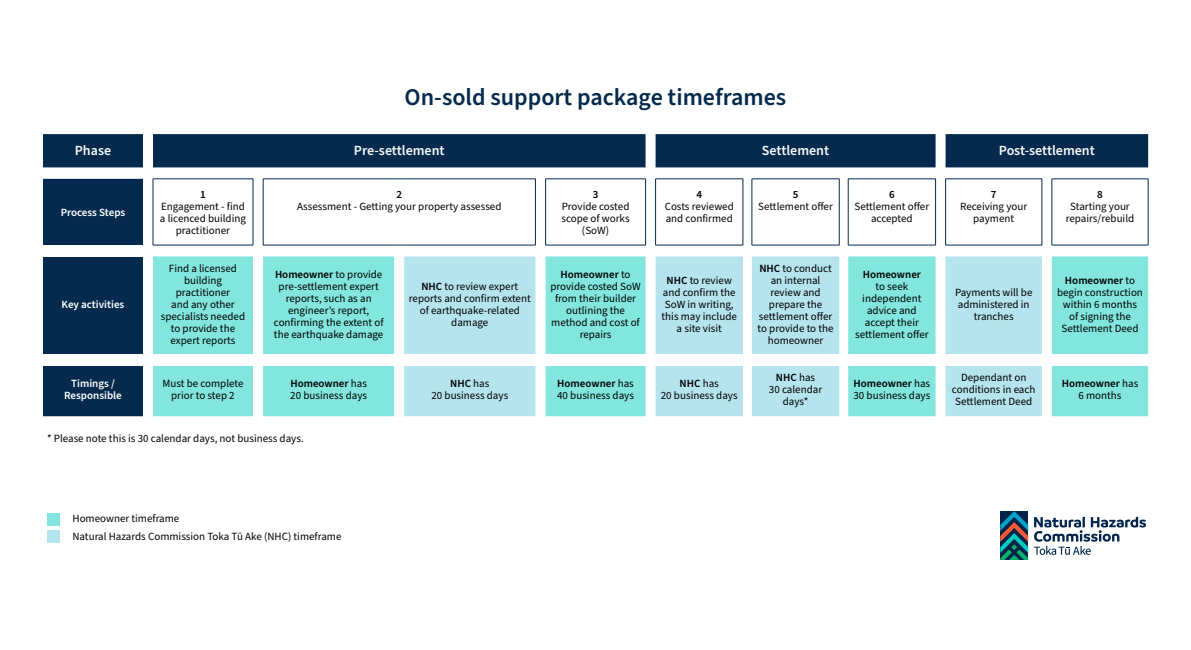
<style>
.page{position:relative;width:1191px;height:650px;background:#fff}
.page>*{position:absolute;margin:0;border:0;box-sizing:border-box;transform-origin:0 0}
.t1{font:600 24px "Source Sans Pro";color:#052a4d}
.t2{font:600 14px "Source Sans Pro";color:#f7f7f7}
.t3{font:11px/12px "Source Sans Pro";color:#000;text-align:center}
.t4{font:600 11px "Source Sans Pro";color:#000}
.t5{font:600 11px/12px "Source Sans Pro";color:#fff;text-align:center}
.s1{font-weight:600}
.s2{font-weight:400}
</style>
<div class="page">
<svg style="left:43px;top:134px;width:1105px;height:282px;fill:#052a4d"></svg>
<svg style="left:143px;top:179px;width:1005px;height:66px"></svg>
<div style="left:43px;top:245px;width:1105px;height:11px;background:#fff"></div>
<svg style="left:153px;top:256px;width:995px;height:160px;background:#8ae7e1"></svg>
<svg style="left:394px;top:256px;width:10px;height:160px"></svg>
<svg style="left:404px;top:256px;width:638px;height:160px;background:#ace6eb"></svg>
<div style="left:43px;top:355px;width:1105px;height:11px;background:#fff"></div>
<hr style="left:153px;top:179px;width:100px;height:1px;background:#052a4d">
<hr style="left:153px;top:179px;width:1px;height:66px;background:#052a4d">
<hr style="left:253px;top:179px;width:1px;height:66px;background:#052a4d">
<hr style="left:153px;top:245px;width:100px;height:1px;background:#052a4d">
<hr style="left:263px;top:179px;width:131px;height:1px;background:#052a4d">
<hr style="left:263px;top:179px;width:1px;height:66px;background:#052a4d">
<hr style="left:404px;top:179px;width:132px;height:1px;background:#052a4d">
<hr style="left:535px;top:179px;width:1px;height:66px;background:#052a4d">
<hr style="left:263px;top:245px;width:131px;height:1px;background:#052a4d">
<hr style="left:404px;top:245px;width:132px;height:1px;background:#052a4d">
<hr style="left:545px;top:179px;width:101px;height:1px;background:#052a4d">
<hr style="left:545px;top:179px;width:1px;height:66px;background:#052a4d">
<hr style="left:645px;top:179px;width:1px;height:66px;background:#052a4d">
<hr style="left:545px;top:245px;width:101px;height:1px;background:#052a4d">
<hr style="left:655px;top:179px;width:88px;height:1px;background:#052a4d">
<hr style="left:655px;top:179px;width:1px;height:66px;background:#052a4d">
<hr style="left:743px;top:179px;width:1px;height:66px;background:#052a4d">
<hr style="left:655px;top:245px;width:88px;height:1px;background:#052a4d">
<hr style="left:752px;top:179px;width:87px;height:1px;background:#052a4d">
<hr style="left:752px;top:179px;width:1px;height:66px;background:#052a4d">
<hr style="left:839px;top:179px;width:1px;height:66px;background:#052a4d">
<hr style="left:752px;top:245px;width:87px;height:1px;background:#052a4d">
<hr style="left:848px;top:179px;width:88px;height:1px;background:#052a4d">
<hr style="left:848px;top:179px;width:1px;height:66px;background:#052a4d">
<hr style="left:935px;top:179px;width:1px;height:66px;background:#052a4d">
<hr style="left:848px;top:245px;width:88px;height:1px;background:#052a4d">
<hr style="left:945px;top:179px;width:97px;height:1px;background:#052a4d">
<hr style="left:945px;top:179px;width:1px;height:66px;background:#052a4d">
<hr style="left:1042px;top:179px;width:1px;height:66px;background:#052a4d">
<hr style="left:945px;top:245px;width:97px;height:1px;background:#052a4d">
<hr style="left:1052px;top:179px;width:96px;height:1px;background:#052a4d">
<hr style="left:1052px;top:179px;width:1px;height:66px;background:#052a4d">
<hr style="left:1148px;top:179px;width:1px;height:66px;background:#052a4d">
<hr style="left:1052px;top:245px;width:96px;height:1px;background:#052a4d">
<div style="left:48px;top:513px;width:12px;height:13px;background:#82e6df"></div>
<div style="left:48px;top:530px;width:12px;height:13px;background:#b5e3ee"></div>
<svg style="left:1000px;top:511px;width:28px;height:49px"></svg>
<svg style="left:1034px;top:517px;width:112px;height:38px"></svg>
<p class="t1" style="left:405px;top:81px;width:383px">On-sold support package timeframes</p>
<p class="t2" style="left:75px;top:141px;width:38px">Phase</p>
<p class="t2" style="left:354px;top:141px;width:92px">Pre-settlement</p>
<p class="t2" style="left:762px;top:141px;width:69px">Settlement</p>
<p class="t2" style="left:999px;top:141px;width:98px">Post-settlement</p>
<p class="t5" style="left:61px;top:207px;width:66px">Process Steps</p>
<p class="t5" style="left:62px;top:298px;width:64px">Key activities</p>
<p class="t3" style="left:160px;top:189px;width:88px"><span class="s1">1<br></span>Engagement - find a licenced building practitioner</p>
<p class="t3" style="left:297px;top:189px;width:206px"><span class="s1">2<br></span>Assessment - Getting your property assessed</p>
<p class="t3" style="left:561px;top:189px;width:70px"><span class="s1">3<br></span>Provide costed scope of works (SoW)</p>
<p class="t3" style="left:665px;top:189px;width:71px"><span class="s1">4<br></span>Costs reviewed and confirmed</p>
<p class="t3" style="left:758px;top:189px;width:76px"><span class="s1">5<br></span>Settlement offer</p>
<p class="t3" style="left:855px;top:189px;width:76px"><span class="s1">6<br></span>Settlement offer accepted</p>
<p class="t3" style="left:960px;top:189px;width:69px"><span class="s1">7<br></span>Receiving your payment</p>
<p class="t3" style="left:1066px;top:189px;width:70px"><span class="s1">8<br></span>Starting your repairs/rebuild</p>
<p class="t3" style="left:161px;top:262px;width:86px">Find a licensed building practitioner<br>and any other specialists needed to provide the expert reports</p>
<p class="t3" style="left:274px;top:268px;width:111px"><span class="s1">Homeowner</span> to provide pre-settlement expert reports, such as an engineer’s report, confirming the extent of the earthquake damage</p>
<p class="t3" style="left:409px;top:280px;width:124px"><span class="s1">NHC</span> to review expert reports and confirm extent of earthquake-related damage</p>
<p class="t3" style="left:550px;top:268px;width:92px"><span class="s1">Homeowner</span> to provide costed SoW from their builder outlining the method and cost of repairs</p>
<p class="t3" style="left:662px;top:274px;width:77px"><span class="s1">NHC</span> to review and confirm the<br>SoW in writing, this may include a site visit</p>
<p class="t3" style="left:758px;top:262px;width:78px"><span class="s1">NHC</span> to conduct an internal review and prepare the settlement offer to provide to the homeowner</p>
<p class="t3" style="left:855px;top:268px;width:75px"><span class="s1">Homeowner<br></span>to seek independent advice and accept their settlement offer</p>
<p class="t3" style="left:955px;top:286px;width:79px">Payments will be administered in tranches</p>
<p class="t3" style="left:1057px;top:274px;width:87px"><span class="s1">Homeowner</span> to begin construction within 6 months of signing the<br>Settlement Deed</p>
<p class="t5" style="left:64px;top:378px;width:59px">Timings /<br>Responsible</p>
<p class="t3" style="left:162px;top:378px;width:83px">Must be complete prior to step 2</p>
<p class="t4" style="left:290px;top:376px;width:78px">Homeowner <span class="s2">has</span></p>
<p class="t3" style="left:290px;top:390px;width:78px">20 business days</p>
<p class="t3" style="left:47px;top:432px;width:258px">* Please note this is 30 calendar days, not business days.</p>
<p class="t3" style="left:72px;top:513px;width:108px">Homeowner timeframe</p>
<p class="t3" style="left:72px;top:531px;width:270px">Natural Hazards Commission Toka Tū Ake (NHC) timeframe</p>
<p class="t4" style="left:450px;top:376px;width:41px">NHC <span class="s2">has</span></p>
<p class="t3" style="left:431px;top:390px;width:78px">20 business days</p>
<p class="t4" style="left:557px;top:376px;width:78px">Homeowner <span class="s2">has</span></p>
<p class="t3" style="left:557px;top:390px;width:78px">40 business days</p>
<p class="t4" style="left:680px;top:376px;width:41px">NHC <span class="s2">has</span></p>
<p class="t3" style="left:661px;top:390px;width:78px">20 business days</p>
<p class="t4" style="left:776px;top:370px;width:41px">NHC <span class="s2">has</span></p>
<p class="t3" style="left:769px;top:384px;width:55px">30 calendar days*</p>
<p class="t4" style="left:854px;top:376px;width:78px">Homeowner <span class="s2">has</span></p>
<p class="t3" style="left:853px;top:390px;width:78px">30 business days</p>
<p class="t3" style="left:952px;top:372px;width:85px">Dependant on conditions in each<br>Settlement Deed</p>
<p class="t4" style="left:1062px;top:376px;width:78px">Homeowner <span class="s2">has</span></p>
<p class="t3" style="left:1078px;top:390px;width:45px">6 months</p>
</div>
